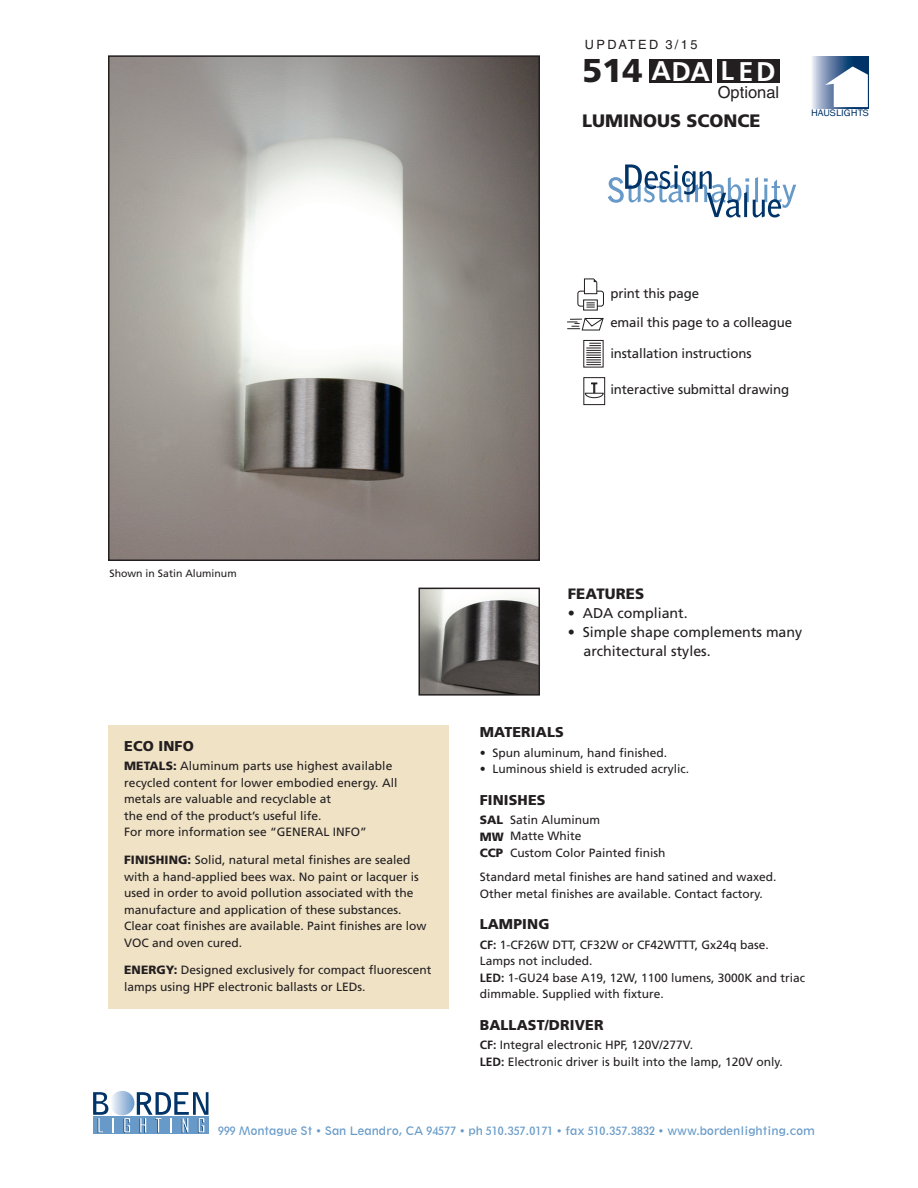
<style>
.page{position:relative;width:918px;height:1188px;background:#fff}
.page>*{position:absolute;margin:0;border:0;box-sizing:border-box;transform-origin:0 0}
.t1{font:900 33px "Frutiger";color:#231f20}
.t2{font:700 27px "Frutiger";letter-spacing:.06em;color:#fff}
.t3{font:900 18px "Frutiger";color:#231f20}
.t4{font:16.5px "Helvetica";color:#231f20}
.t5{font:900 15px "Frutiger";letter-spacing:.01em;color:#231f20}
.t6{font:14.25px/18.9px "Frutiger";color:#231f20}
.t7{font:900 14.25px "Frutiger";letter-spacing:.01em;color:#231f20}
.t8{font:13.2px "Frutiger";letter-spacing:-.01em;color:#231f20}
.t9{font:12.75px "Helvetica";letter-spacing:.19em;color:#231f20}
.t10{font:12px/16.5px "Frutiger";color:#231f20}
.t11{font:900 12px/16.5px "Frutiger";color:#231f20;text-align:justify}
.t12{font:10.8px "Geometric 212 BT";color:#679ac8}
.t13{font:10.5px "Frutiger";color:#231f20}
.t14{font:9.6px "Franklin Gothic";color:#003367;scale:1.11 1}
.s1{font-weight:900}
.s2{font-weight:700}
</style>
<div class="page">
<div style="left:109px;top:726px;width:340px;height:283px;background:#efe2c5"></div>
<div style="left:93px;top:1117px;width:116px;height:17px;background:#679ac8"></div>
<svg style="left:124px;top:1118px;width:6px;height:15px"></svg>
<svg style="left:110px;top:1091px;width:24px;height:24px"></svg>
<svg style="left:93px;top:1092px;width:21px;height:41px"></svg>
<svg style="left:137px;top:1092px;width:71px;height:41px"></svg>
<img style="left:421px;top:591px;width:116px;height:102px">
<div style="left:418px;top:588px;width:122px;height:108px;border:2px solid #231f20"></div>
<img style="left:111px;top:58px;width:426px;height:500px">
<div style="left:108px;top:55px;width:432px;height:506px;border:2px solid #231f20"></div>
<svg style="left:608px;top:164px;width:188px;height:53px"></svg>
<svg style="left:812px;top:57px;width:57px;height:51px"></svg>
<svg style="left:825px;top:66px;width:43px;height:41px"></svg>
<div style="left:717px;top:60px;width:63px;height:23px;background:#231f20"></div>
<div style="left:649px;top:60px;width:63px;height:23px;background:#231f20"></div>
<svg style="left:567px;top:318px;width:37px;height:13px"></svg>
<svg style="left:586px;top:343px;width:15px;height:22px"></svg>
<div style="left:577px;top:291px;width:27px;height:16px;border:1px solid #231f20;border-radius:3px"></div>
<svg style="left:585px;top:302px;width:11px;height:5px"></svg>
<div style="left:583px;top:299px;width:15px;height:12px;border:1px solid #231f20"></div>
<svg style="left:586px;top:303px;width:9px;height:5px"></svg>
<div style="left:584px;top:279px;width:13px;height:15px;background:#fff"></div>
<div style="left:584px;top:279px;width:13px;height:15px;border:1px solid #231f20"></div>
<svg style="left:593px;top:278px;width:5px;height:5px"></svg>
<div style="left:583px;top:377px;width:22px;height:28px;border:1px solid #231f20"></div>
<svg style="left:585px;top:383px;width:19px;height:15px"></svg>
<p class="t9" style="left:585px;top:37px;width:114px">UPDATED 3/15</p>
<h2 class="t2" style="left:652px;top:55px;width:126px">ADA LED</h2>
<h3 class="t4" style="left:718px;top:83px;width:63px">Optional</h3>
<h1 class="t1" style="left:582px;top:50px;width:62px">514</h1>
<h3 class="t3" style="left:582px;top:109px;width:75px">LUMINOUS</h3>
<h3 class="t3" style="left:687px;top:109px;width:14px">SCONCE</h3>
<p class="t14" style="left:811px;top:107px;width:54px">HAUSLIGHTS</p>
<p class="t8" style="left:610px;top:285px;width:90px">print this page</p>
<p class="t8" style="left:610px;top:315px;width:183px">email this page to a colleague</p>
<p class="t8" style="left:610px;top:346px;width:143px">installation instructions</p>
<p class="t8" style="left:610px;top:382px;width:180px">interactive submittal drawing</p>
<p class="t13" style="left:110px;top:568px;width:129px">Shown in Satin Aluminum</p>
<p class="t7" style="left:124px;top:737px;width:71px">ECO INFO</p>
<p class="t10" style="left:124px;top:758px;width:275px"><span class="s1">METALS:</span> Aluminum parts use highest available recycled content for lower embodied energy. All metals are valuable and recyclable at<br>the end of the product’s useful life.<br>For more information see “GENERAL INFO”</p>
<p class="t10" style="left:124px;top:852px;width:304px"><span class="s1">FINISHING:</span> Solid, natural metal finishes are sealed with a hand-applied bees wax. No paint or lacquer is used in order to avoid pollution associated with the manufacture and application of these substances.<br>Clear coat finishes are available. Paint finishes are low VOC and oven cured.</p>
<p class="t10" style="left:124px;top:962px;width:309px"><span class="s1">ENERGY:</span> Designed exclusively for compact fluorescent lamps using HPF electronic ballasts or LEDs.</p>
<p class="t5" style="left:568px;top:585px;width:78px">FEATURES</p>
<p class="t6" style="left:568px;top:604px;width:122px">• ADA compliant.</p>
<p class="t6" style="left:584px;top:623px;width:220px;text-indent:-16px">• Simple shape complements many architectural styles.</p>
<p class="t7" style="left:480px;top:724px;width:86px">MATERIALS</p>
<p class="t10" style="left:480px;top:744px;width:189px">• Spun aluminum, hand finished.</p>
<p class="t10" style="left:480px;top:761px;width:211px">• Luminous shield is extruded acrylic.</p>
<p class="t7" style="left:480px;top:791px;width:67px">FINISHES</p>
<p class="t11" style="left:480px;top:812px;width:25px">SAL MW CCP</p>
<p class="t10" style="left:480px;top:869px;width:298px">Standard metal finishes are hand satined and waxed.<br>Other metal finishes are available. Contact factory.</p>
<p class="t7" style="left:480px;top:916px;width:71px">LAMPING</p>
<p class="t10" style="left:480px;top:936px;width:327px"><span class="s2">CF:</span> 1-CF26W DTT, CF32W or CF42WTTT, Gx24q base.<br>Lamps not included.<br><span class="s2">LED:</span> 1-GU24 base A19, 12W, 1100 lumens, 3000K and triac dimmable. Supplied with fixture.</p>
<p class="t7" style="left:480px;top:1016px;width:125px">BALLAST/DRIVER</p>
<p class="t10" style="left:480px;top:1037px;width:305px"><span class="s2">CF:</span> Integral electronic HPF, 120V/277V.<br><span class="s2">LED:</span> Electronic driver is built into the lamp, 120V only.</p>
<p class="t10" style="left:510px;top:811px;width:157px">Satin Aluminum<br>Matte White<br>Custom Color Painted finish</p>
<p class="t12" style="left:218px;top:1124px;width:598px">999 Montague St • San Leandro, CA 94577 • ph 510.357.0171 • fax 510.357.3832 • www.bordenlighting.com</p>
</div>
